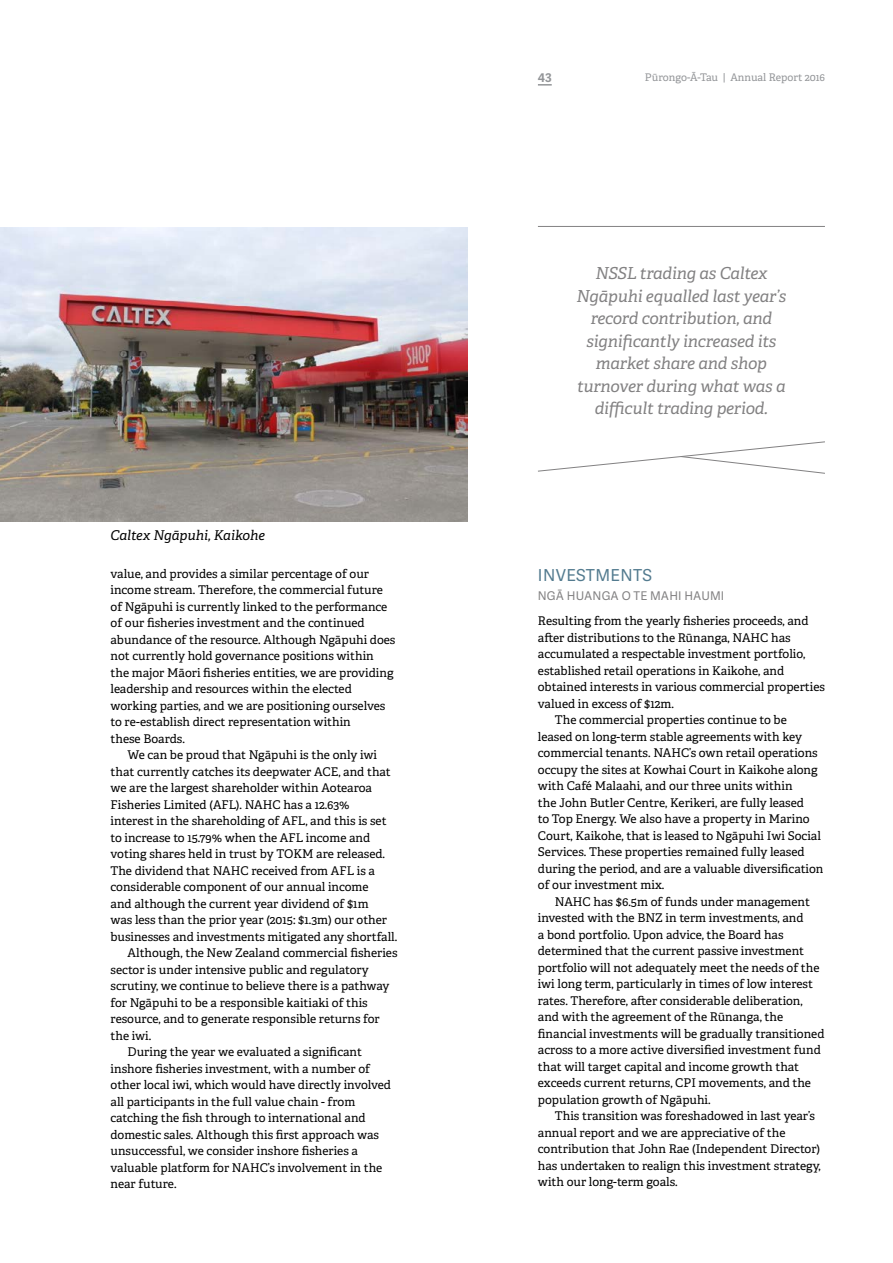
<style>
.page{position:relative;width:893px;height:1263px;background:#fff}
.page>*{position:absolute;margin:0;border:0;box-sizing:border-box;transform-origin:0 0}
.t1{font:italic 16.5px/22.5px "Adelle PE";letter-spacing:-.01em;color:#828182;text-align:center}
.t2{font:16.5px "Adelle Sans";letter-spacing:.025em;color:#537b8f}
.t3{font:italic 13.5px "Adelle PE";color:#000}
.t4{font:12px "Adelle PE";color:#000}
.t5{font:12px "Adelle Sans";letter-spacing:.01em;color:#828182}
.t6{font:700 12px "Adelle Sans";color:#939598}
.t7{font:10.5px "Adelle PE";color:#939598}
</style>
<div class="page">
<svg style="left:538px;top:441px;width:287px;height:33px"></svg>
<hr style="left:538px;top:226px;width:287px;height:1px;background:#828182">
<img style="left:0;top:227px;width:468px;height:294px">
<svg style="left:538px;top:84px;width:14px;height:2px"></svg>
<p class="t3" style="left:111px;top:525px;width:156px">Caltex Ngāpuhi, Kaikohe</p>
<p class="t4" style="left:111px;top:565px;width:260px">value, and provides a similar percentage of our</p>
<p class="t4" style="left:111px;top:581px;width:274px">income stream. Therefore, the commercial future</p>
<p class="t4" style="left:111px;top:598px;width:278px">of Ngāpuhi is currently linked to the performance</p>
<p class="t4" style="left:111px;top:614px;width:256px">of our fisheries investment and the continued</p>
<p class="t4" style="left:111px;top:631px;width:286px">abundance of the resource. Although Ngāpuhi does</p>
<p class="t4" style="left:111px;top:647px;width:265px">not currently hold governance positions within</p>
<p class="t4" style="left:111px;top:664px;width:284px">the major Māori fisheries entities, we are providing</p>
<p class="t4" style="left:111px;top:680px;width:243px">leadership and resources within the elected</p>
<p class="t4" style="left:111px;top:697px;width:276px">working parties, and we are positioning ourselves</p>
<p class="t4" style="left:111px;top:713px;width:242px">to re-establish direct representation within</p>
<p class="t4" style="left:111px;top:730px;width:76px">these Boards.</p>
<p class="t4" style="left:128px;top:746px;width:251px">We can be proud that Ngāpuhi is the only iwi</p>
<p class="t4" style="left:111px;top:763px;width:282px">that currently catches its deepwater ACE, and that</p>
<p class="t4" style="left:111px;top:779px;width:263px">we are the largest shareholder within Aotearoa</p>
<p class="t4" style="left:111px;top:796px;width:241px">Fisheries Limited (AFL). NAHC has a 12.63%</p>
<p class="t4" style="left:111px;top:812px;width:278px">interest in the shareholding of AFL, and this is set</p>
<p class="t4" style="left:111px;top:829px;width:261px">to increase to 15.79% when the AFL income and</p>
<p class="t4" style="left:111px;top:845px;width:276px">voting shares held in trust by TOKM are released.</p>
<p class="t4" style="left:111px;top:862px;width:266px">The dividend that NAHC received from AFL is a</p>
<p class="t4" style="left:111px;top:878px;width:260px">considerable component of our annual income</p>
<p class="t4" style="left:111px;top:895px;width:260px">and although the current year dividend of $1m</p>
<p class="t4" style="left:111px;top:911px;width:278px">was less than the prior year (2015: $1.3m) our other</p>
<p class="t4" style="left:111px;top:928px;width:288px">businesses and investments mitigated any shortfall.</p>
<p class="t4" style="left:128px;top:944px;width:271px">Although, the New Zealand commercial fisheries</p>
<p class="t4" style="left:111px;top:961px;width:260px">sector is under intensive public and regulatory</p>
<p class="t4" style="left:111px;top:977px;width:280px">scrutiny, we continue to believe there is a pathway</p>
<p class="t4" style="left:111px;top:994px;width:259px">for Ngāpuhi to be a responsible kaitiaki of this</p>
<p class="t4" style="left:111px;top:1010px;width:271px">resource, and to generate responsible returns for</p>
<p class="t4" style="left:111px;top:1027px;width:42px">the iwi.</p>
<p class="t4" style="left:128px;top:1043px;width:236px">During the year we evaluated a significant</p>
<p class="t4" style="left:111px;top:1060px;width:261px">inshore fisheries investment, with a number of</p>
<p class="t4" style="left:111px;top:1076px;width:282px">other local iwi, which would have directly involved</p>
<p class="t4" style="left:111px;top:1093px;width:246px">all participants in the full value chain - from</p>
<p class="t4" style="left:111px;top:1109px;width:257px">catching the fish through to international and</p>
<p class="t4" style="left:111px;top:1126px;width:270px">domestic sales. Although this first approach was</p>
<p class="t4" style="left:111px;top:1142px;width:249px">unsuccessful, we consider inshore fisheries a</p>
<p class="t4" style="left:111px;top:1159px;width:273px">valuable platform for NAHC’s involvement in the</p>
<p class="t4" style="left:111px;top:1175px;width:68px">near future.</p>
<p class="t6" style="left:538px;top:69px;width:15px">43</p>
<p class="t7" style="left:645px;top:69px;width:181px">Pūrongo-Ā-Tau | Annual Report 2016</p>
<h1 class="t1" style="left:577px;top:261px;width:211px">NSSL trading as Caltex<br>Ngāpuhi equalled last year’s record contribution, and significantly increased its market share and shop turnover during what was a difficult trading period.</h1>
<h1 class="t2" style="left:538px;top:563px;width:116px">INVESTMENTS</h1>
<p class="t5" style="left:538px;top:587px;width:188px">NGĀ HUANGA O TE MAHI HAUMI</p>
<p class="t4" style="left:538px;top:612px;width:272px">Resulting from the yearly fisheries proceeds, and</p>
<p class="t4" style="left:538px;top:629px;width:254px">after distributions to the Rūnanga, NAHC has</p>
<p class="t4" style="left:538px;top:645px;width:269px">accumulated a respectable investment portfolio,</p>
<p class="t4" style="left:538px;top:662px;width:248px">established retail operations in Kaikohe, and</p>
<p class="t4" style="left:538px;top:678px;width:289px">obtained interests in various commercial properties</p>
<p class="t4" style="left:538px;top:695px;width:138px">valued in excess of $12m.</p>
<p class="t4" style="left:555px;top:711px;width:233px">The commercial properties continue to be</p>
<p class="t4" style="left:538px;top:728px;width:266px">leased on long-term stable agreements with key</p>
<p class="t4" style="left:538px;top:744px;width:281px">commercial tenants. NAHC’s own retail operations</p>
<p class="t4" style="left:538px;top:761px;width:281px">occupy the sites at Kowhai Court in Kaikohe along</p>
<p class="t4" style="left:538px;top:777px;width:256px">with Café Malaahi, and our three units within</p>
<p class="t4" style="left:538px;top:794px;width:268px">the John Butler Centre, Kerikeri, are fully leased</p>
<p class="t4" style="left:538px;top:810px;width:273px">to Top Energy. We also have a property in Marino</p>
<p class="t4" style="left:538px;top:827px;width:285px">Court, Kaikohe, that is leased to Ngāpuhi Iwi Social</p>
<p class="t4" style="left:538px;top:843px;width:268px">Services. These properties remained fully leased</p>
<p class="t4" style="left:538px;top:860px;width:287px">during the period, and are a valuable diversification</p>
<p class="t4" style="left:538px;top:876px;width:128px">of our investment mix.</p>
<p class="t4" style="left:555px;top:893px;width:257px">NAHC has $6.5m of funds under management</p>
<p class="t4" style="left:538px;top:909px;width:267px">invested with the BNZ in term investments, and</p>
<p class="t4" style="left:538px;top:926px;width:247px">a bond portfolio. Upon advice, the Board has</p>
<p class="t4" style="left:538px;top:942px;width:268px">determined that the current passive investment</p>
<p class="t4" style="left:538px;top:959px;width:283px">portfolio will not adequately meet the needs of the</p>
<p class="t4" style="left:538px;top:975px;width:277px">iwi long term, particularly in times of low interest</p>
<p class="t4" style="left:538px;top:992px;width:266px">rates. Therefore, after considerable deliberation,</p>
<p class="t4" style="left:538px;top:1008px;width:247px">and with the agreement of the Rūnanga, the</p>
<p class="t4" style="left:538px;top:1025px;width:288px">financial investments will be gradually transitioned</p>
<p class="t4" style="left:538px;top:1041px;width:284px">across to a more active diversified investment fund</p>
<p class="t4" style="left:538px;top:1058px;width:263px">that will target capital and income growth that</p>
<p class="t4" style="left:538px;top:1074px;width:275px">exceeds current returns, CPI movements, and the</p>
<p class="t4" style="left:538px;top:1091px;width:174px">population growth of Ngāpuhi.</p>
<p class="t4" style="left:555px;top:1107px;width:262px">This transition was foreshadowed in last year’s</p>
<p class="t4" style="left:538px;top:1124px;width:249px">annual report and we are appreciative of the</p>
<p class="t4" style="left:538px;top:1140px;width:284px">contribution that John Rae (Independent Director)</p>
<p class="t4" style="left:538px;top:1157px;width:284px">has undertaken to realign this investment strategy,</p>
<p class="t4" style="left:538px;top:1173px;width:141px">with our long-term goals.</p>
</div>
